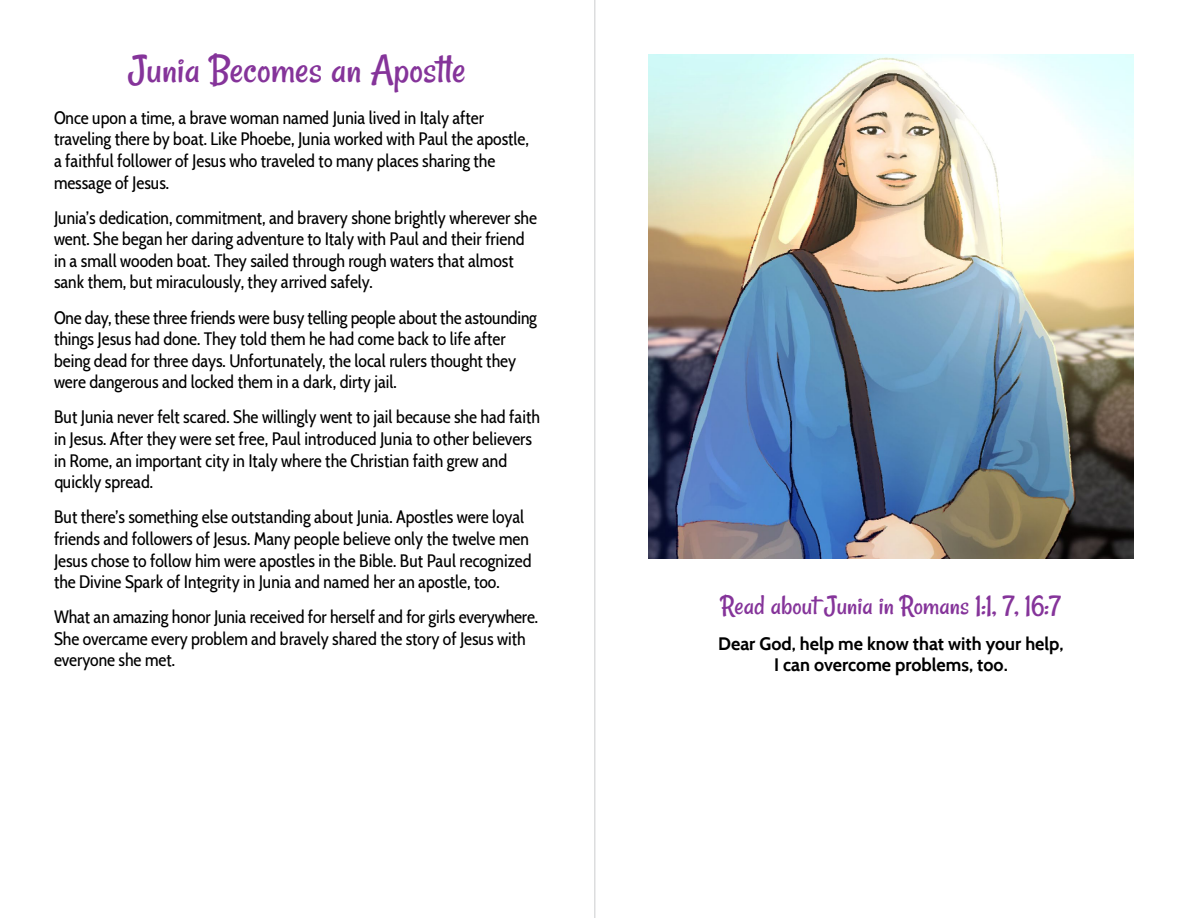
<style>
.page{position:relative;width:1188px;height:918px;background:#fff}
.page>*{position:absolute;margin:0;border:0;box-sizing:border-box;transform-origin:0 0}
.t1{font:42px "Rancho";color:#85349a}
.t2{font:28.5px "Rancho";color:#85349a}
.t3{font:18px/21.6px "Cabin Condensed";color:#000}
.t4{font:700 18px/21.6px "Cabin";color:#000;text-align:center}
</style>
<div class="page">
<hr style="left:594px;top:0;width:2px;height:918px;background:#dcddde">
<img style="left:648px;top:54px;width:486px;height:504px">
<h1 class="t1" style="left:128px;top:44px;width:339px">Junia Becomes an Apostle</h1>
<p class="t3" style="left:54px;top:105px;width:476px">Once upon a time, a brave woman named Junia lived in Italy after traveling there by boat. Like Phoebe, Junia worked with Paul the apostle, a faithful follower of Jesus who traveled to many places sharing the message of Jesus.</p>
<p class="t3" style="left:54px;top:205px;width:484px">Junia’s dedication, commitment, and bravery shone brightly wherever she went. She began her daring adventure to Italy with Paul and their friend in a small wooden boat. They sailed through rough waters that almost sank them, but miraculously, they arrived safely.</p>
<p class="t3" style="left:54px;top:305px;width:484px">One day, these three friends were busy telling people about the astounding things Jesus had done. They told them he had come back to life after being dead for three days. Unfortunately, the local rulers thought they were dangerous and locked them in a dark, dirty jail.</p>
<p class="t3" style="left:54px;top:405px;width:487px">But Junia never felt scared. She willingly went to jail because she had faith in Jesus. After they were set free, Paul introduced Junia to other believers in Rome, an important city in Italy where the Christian faith grew and quickly spread.</p>
<p class="t3" style="left:54px;top:505px;width:479px">But there’s something else outstanding about Junia. Apostles were loyal friends and followers of Jesus. Many people believe only the twelve men Jesus chose to follow him were apostles in the Bible. But Paul recognized the Divine Spark of Integrity in Junia and named her an apostle, too.</p>
<p class="t3" style="left:54px;top:605px;width:486px">What an amazing honor Junia received for herself and for girls everywhere.<br>She overcame every problem and bravely shared the story of Jesus with everyone she met.</p>
<h2 class="t2" style="left:721px;top:589px;width:342px">Read about Junia in Romans 1:1, 7, 16:7</h2>
<p class="t4" style="left:718px;top:632px;width:347px">Dear God, help me know that with your help,<br>I can overcome problems, too.</p>
</div>
